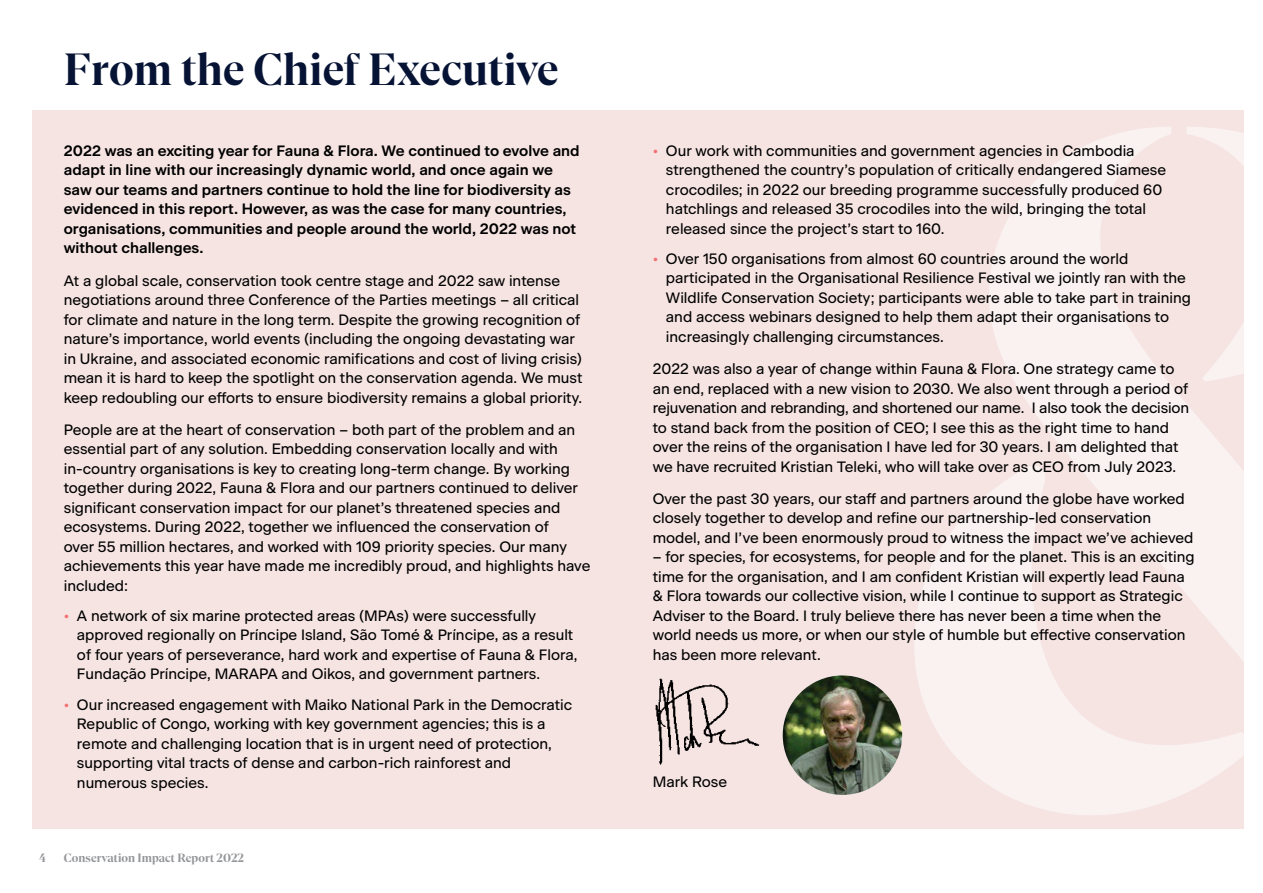
<style>
.page{position:relative;width:1263px;height:893px;background:#fff}
.page>*{position:absolute;margin:0;border:0;box-sizing:border-box;transform-origin:0 0}
.t1{font:700 45px "At Gambit";color:#061334}
.t2{font:15px/19.5px "Beausite Classic";color:#000}
.t3{font:600 15px/19.5px "Beausite Classic";color:#000}
.t4{font:700 12px "At Gambit";color:#939598}
.s1{color:#f37174}
</style>
<div class="page">
<div style="left:32px;top:111px;width:1212px;height:718px;background:#f5e4e2"></div>
<svg style="left:914px;top:127px;width:330px;height:688px"></svg>
<img style="left:655px;top:678px;width:105px;height:87px">
<img style="left:783px;top:675px;width:119px;height:120px;border-radius:60px">
<h1 class="t1" style="left:64px;top:41px;width:496px">From the Chief Executive</h1>
<p class="t3" style="left:64px;top:140px;width:517px">2022 was an exciting year for Fauna &amp; Flora. We continued to evolve and adapt in line with our increasingly dynamic world, and once again we saw our teams and partners continue to hold the line for biodiversity as evidenced in this report. However, as was the case for many countries, organisations, communities and people around the world, 2022 was not without challenges.</p>
<p class="t2" style="left:64px;top:269px;width:520px">At a global scale, conservation took centre stage and 2022 saw intense negotiations around three Conference of the Parties meetings – all critical for climate and nature in the long term. Despite the growing recognition of nature’s importance, world events (including the ongoing devastating war in Ukraine, and associated economic ramifications and cost of living crisis) mean it is hard to keep the spotlight on the conservation agenda. We must keep redoubling our efforts to ensure biodiversity remains a global priority.</p>
<p class="t2" style="left:64px;top:419px;width:528px">People are at the heart of conservation – both part of the problem and an essential part of any solution. Embedding conservation locally and with in-country organisations is key to creating long-term change. By working together during 2022, Fauna &amp; Flora and our partners continued to deliver significant conservation impact for our planet’s threatened species and ecosystems. During 2022, together we influenced the conservation of<br>over 55 million hectares, and worked with 109 priority species. Our many achievements this year have made me incredibly proud, and highlights have included:</p>
<p class="t2" style="left:77px;top:605px;width:502px;text-indent:-13px"><span class="s1">•</span> A network of six marine protected areas (MPAs) were successfully approved regionally on Príncipe Island, São Tomé &amp; Príncipe, as a result of four years of perseverance, hard work and expertise of Fauna &amp; Flora, Fundação Príncipe, MARAPA and Oikos, and government partners.</p>
<p class="t2" style="left:77px;top:693px;width:497px;text-indent:-13px"><span class="s1">•</span> Our increased engagement with Maiko National Park in the Democratic Republic of Congo, working with key government agencies; this is a remote and challenging location that is in urgent need of protection, supporting vital tracts of dense and carbon-rich rainforest and numerous species.</p>
<p class="t4" style="left:39px;top:850px;width:8px">4</p>
<p class="t4" style="left:64px;top:850px;width:182px">Conservation Impact Report 2022</p>
<p class="t2" style="left:666px;top:140px;width:502px;text-indent:-13px"><span class="s1">•</span> Our work with communities and government agencies in Cambodia strengthened the country’s population of critically endangered Siamese crocodiles; in 2022 our breeding programme successfully produced 60 hatchlings and released 35 crocodiles into the wild, bringing the total released since the project’s start to 160.</p>
<p class="t2" style="left:666px;top:248px;width:526px;text-indent:-13px"><span class="s1">•</span> Over 150 organisations from almost 60 countries around the world participated in the Organisational Resilience Festival we jointly ran with the Wildlife Conservation Society; participants were able to take part in training and access webinars designed to help them adapt their organisations to increasingly challenging circumstances.</p>
<p class="t2" style="left:653px;top:358px;width:538px">2022 was also a year of change within Fauna &amp; Flora. One strategy came to an end, replaced with a new vision to 2030. We also went through a period of rejuvenation and rebranding, and shortened our name. I also took the decision to stand back from the position of CEO; I see this as the right time to hand over the reins of the organisation I have led for 30 years. I am delighted that we have recruited Kristian Teleki, who will take over as CEO from July 2023.</p>
<p class="t2" style="left:653px;top:488px;width:542px">Over the past 30 years, our staff and partners around the globe have worked closely together to develop and refine our partnership-led conservation model, and I’ve been enormously proud to witness the impact we’ve achieved</p>
<p class="t2" style="left:653px;top:546px;width:543px">– for species, for ecosystems, for people and for the planet. This is an exciting time for the organisation, and I am confident Kristian will expertly lead Fauna &amp; Flora towards our collective vision, while I continue to support as Strategic Adviser to the Board. I truly believe there has never been a time when the world needs us more, or when our style of humble but effective conservation has been more relevant.</p>
<p class="t2" style="left:653px;top:771px;width:76px">Mark Rose</p>
</div>
